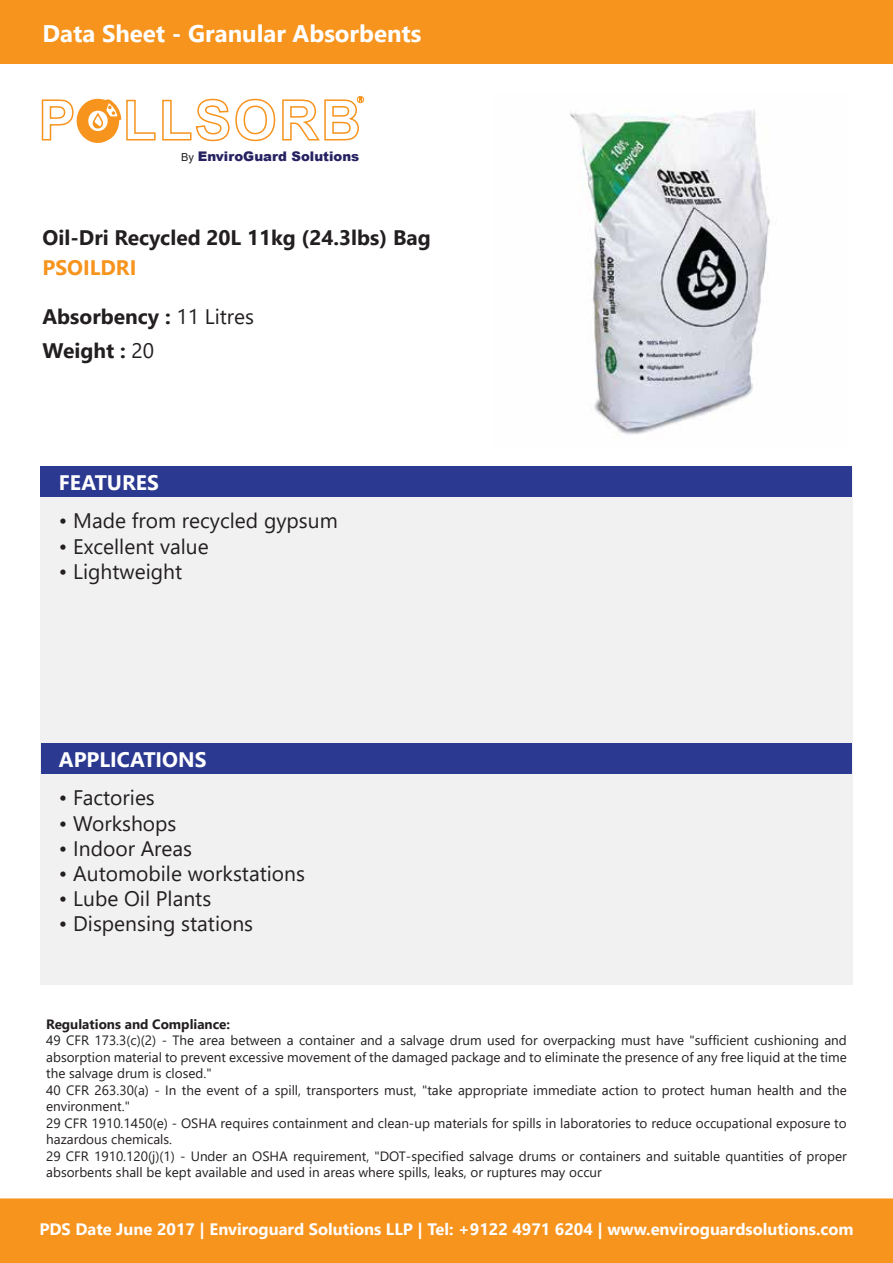
<style>
.page{position:relative;width:893px;height:1263px;background:#fff}
.page>*{position:absolute;margin:0;border:0;box-sizing:border-box;transform-origin:0 0}
.t1{font:700 24px "Segoe UI";color:#fff}
.t2{font:21px "Segoe UI";color:#231f20}
.t3{font:700 21px/34.5px "Segoe UI";color:#231f20}
.t4{font:700 21px "Segoe UI";color:#fff}
.t5{font:700 21px "Segoe UI";color:#f7941e}
.t6{font:700 16.5px "Segoe UI";color:#fff}
.t7{font:13.5px/16.5px "Segoe UI";color:#231f20}
.t8{font:700 13.5px "Segoe UI";color:#231f20}
.t9{font:900 13.2px "Arial";color:#262262}
.s1{font-weight:400;font-size:11.1px;color:#231f20}
.s2{font-weight:400}
</style>
<div class="page">
<div style="left:40px;top:467px;width:813px;height:517px;background:#f1f1f2"></div>
<div style="left:41px;top:467px;width:811px;height:30px;background:#2b3990"></div>
<div style="left:41px;top:744px;width:811px;height:30px;background:#2b3990"></div>
<div style="left:0;top:1199px;width:893px;height:64px;background:#f7941e"></div>
<div style="left:0;top:1198px;width:893px;height:65px;border:2px solid #f7941e"></div>
<div style="left:0;top:0;width:893px;height:64px;background:#f7941e"></div>
<div style="left:357px;top:96px;width:7px;height:7px;border:1px solid #f7941e;border-radius:50%"></div>
<svg style="left:41px;top:97px;width:322px;height:46px"></svg>
<img style="left:570px;top:110px;width:200px;height:325px">
<h1 class="t1" style="left:43px;top:14px;width:380px">Data Sheet - Granular Absorbents</h1>
<p class="t9" style="left:181px;top:147px;width:180px"><span class="s1">By</span> EnviroGuard Solutions</p>
<h2 class="t3" style="left:43px;top:220px;width:390px">Oil-Dri Recycled 20L 11kg (24.3lbs) Bag</h2>
<h2 class="t5" style="left:43px;top:250px;width:95px">PSOILDRI</h2>
<h2 class="t3" style="left:43px;top:299px;width:213px">Absorbency : <span class="s2">11 Litres<br></span>Weight : <span class="s2">20</span></h2>
<h2 class="t4" style="left:59px;top:465px;width:101px">FEATURES</h2>
<h2 class="t2" style="left:59px;top:504px;width:280px">• Made from recycled gypsum</h2>
<h2 class="t2" style="left:59px;top:529px;width:151px">• Excellent value</h2>
<h2 class="t2" style="left:59px;top:554px;width:125px">• Lightweight</h2>
<h2 class="t4" style="left:59px;top:742px;width:149px">APPLICATIONS</h2>
<h2 class="t2" style="left:59px;top:781px;width:97px">• Factories</h2>
<h2 class="t2" style="left:59px;top:806px;width:119px">• Workshops</h2>
<h2 class="t2" style="left:59px;top:831px;width:135px">• Indoor Areas</h2>
<h2 class="t2" style="left:59px;top:857px;width:248px">• Automobile workstations</h2>
<h2 class="t2" style="left:59px;top:882px;width:154px">• Lube Oil Plants</h2>
<h2 class="t2" style="left:59px;top:907px;width:196px">• Dispensing stations</h2>
<p class="t8" style="left:46px;top:1013px;width:186px">Regulations and Compliance:</p>
<p class="t7" style="left:46px;top:1032px;width:802px">49 CFR 173.3(c)(2) - The area between a container and a salvage drum used for overpacking must have "sufficient cushioning and absorption material to prevent excessive movement of the damaged package and to eliminate the presence of any free liquid at the time the salvage drum is closed."<br>40 CFR 263.30(a) - In the event of a spill, transporters must, "take appropriate immediate action to protect human health and the environment."<br>29 CFR 1910.1450(e) - OSHA requires containment and clean-up materials for spills in laboratories to reduce occupational exposure to hazardous chemicals.<br>29 CFR 1910.120(j)(1) - Under an OSHA requirement, "DOT-specified salvage drums or containers and suitable quantities of proper absorbents shall be kept available and used in areas where spills, leaks, or ruptures may occur</p>
<p class="t6" style="left:39px;top:1215px;width:816px">PDS Date June 2017 | Enviroguard Solutions LLP | Tel: +9122 4971 6204 | www.enviroguardsolutions.com</p>
</div>
